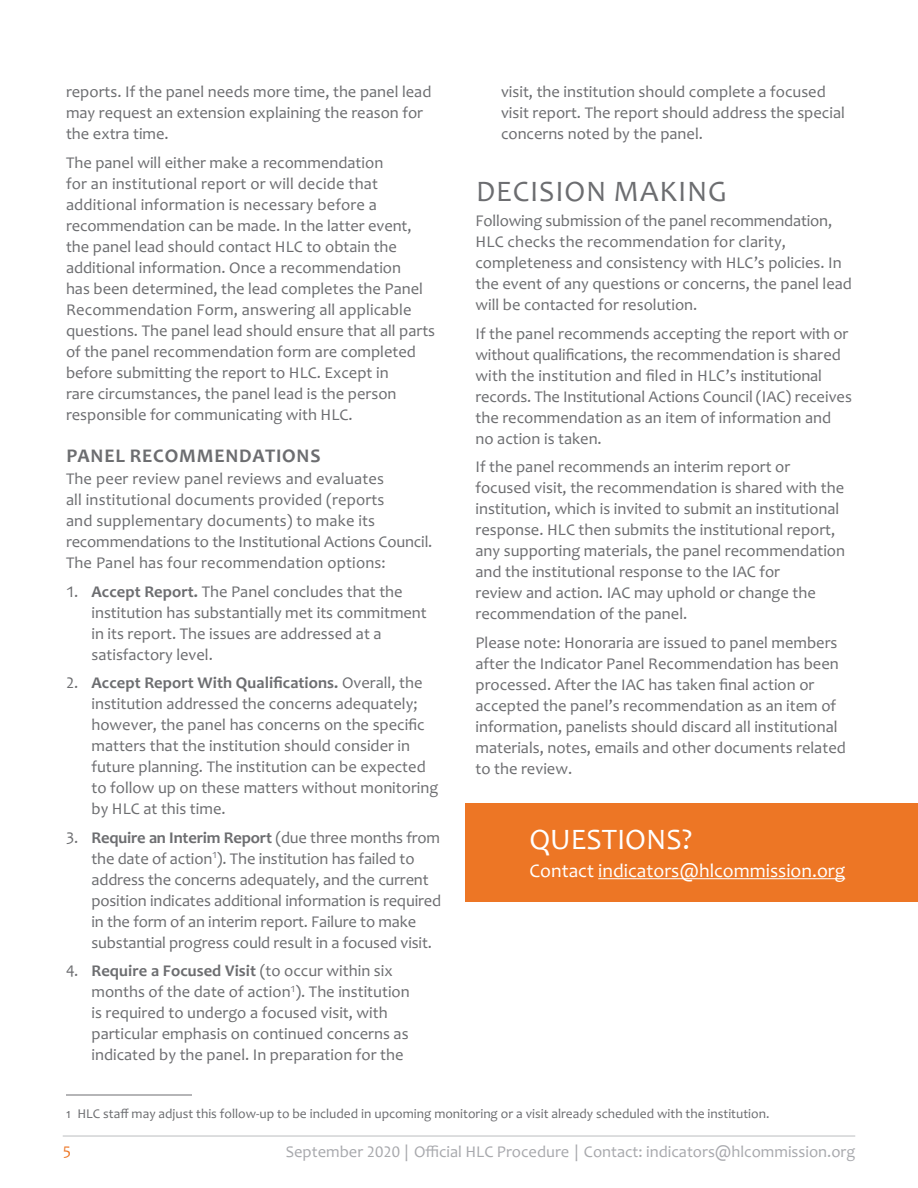
<style>
.page{position:relative;width:918px;height:1188px;background:#fff}
.page>*{position:absolute;margin:0;border:0;box-sizing:border-box;transform-origin:0 0}
.Header_2{font:30px "Candara";letter-spacing:.03em;color:#6c6d70}
.First_Paragraph{font:30px "Candara";color:#fff}
.Last_Paragraph{font:19.5px "Candara";color:#fff}
.Header_3{font:700 19.5px "Candara";letter-spacing:.04em;color:#6c6d70}
.t1{font:16.5px/21px "Candara";color:#6c6d70}
.t2{font:16.5px "Candara";color:#a8a9ad}
.t3{font:16.5px "Candara";color:#ed7625}
.Footnote{font:13.5px "Candara";color:#6c6d70}
.s1{font-weight:700}
</style>
<div class="page">
<hr style="left:66px;top:1095px;width:126px;height:1px;background:#6c6d70">
<div style="left:465px;top:803px;width:453px;height:74px;background:#ed7625"></div>
<div style="left:465px;top:839px;width:453px;height:63px;background:#ed7625"></div>
<hr style="left:598px;top:878px;width:247px;height:1px;background:#fff">
<hr style="left:63px;top:1136px;width:792px;height:1px;background:#bcbdc0">
<p class="t1" style="left:66px;top:81px;width:367px">reports. If the panel needs more time, the panel lead may request an extension explaining the reason for the extra time.</p>
<p class="t1" style="left:66px;top:152px;width:371px">The panel will either make a recommendation<br>for an institutional report or will decide that additional information is necessary before a recommendation can be made. In the latter event, the panel lead should contact HLC to obtain the additional information. Once a recommendation<br>has been determined, the lead completes the Panel Recommendation Form, answering all applicable questions. The panel lead should ensure that all parts of the panel recommendation form are completed before submitting the report to HLC. Except in<br>rare circumstances, the panel lead is the person responsible for communicating with HLC.</p>
<p class="Header_3" style="left:66px;top:443px;width:256px">PANEL RECOMMENDATIONS</p>
<p class="t1" style="left:66px;top:468px;width:368px">The peer review panel reviews and evaluates<br>all institutional documents provided (reports<br>and supplementary documents) to make its recommendations to the Institutional Actions Council.<br>The Panel has four recommendation options:</p>
<p class="t1" style="left:92px;top:581px;width:337px;text-indent:-26px">1. <span class="s1">Accept Report.</span> The Panel concludes that the institution has substantially met its commitment in its report. The issues are addressed at a satisfactory level.</p>
<p class="t1" style="left:92px;top:672px;width:348px;text-indent:-26px">2. <span class="s1">Accept Report With Qualifications.</span> Overall, the institution addressed the concerns adequately; however, the panel has concerns on the specific matters that the institution should consider in future planning. The institution can be expected to follow up on these matters without monitoring by HLC at this time.</p>
<p class="t1" style="left:92px;top:827px;width:351px;text-indent:-26px">3. <span class="s1">Require an Interim Report</span> (due three months from the date of action<sup>1</sup>). The institution has failed to address the concerns adequately, and the current position indicates additional information is required in the form of an interim report. Failure to make substantial progress could result in a focused visit.</p>
<p class="t1" style="left:92px;top:960px;width:320px;text-indent:-26px">4. <span class="s1">Require a Focused Visit</span> (to occur within six months of the date of action<sup>1</sup>). The institution is required to undergo a focused visit, with particular emphasis on continued concerns as indicated by the panel. In preparation for the</p>
<p class="t1" style="left:501px;top:81px;width:345px">visit, the institution should complete a focused visit report. The report should address the special concerns noted by the panel.</p>
<p class="Header_2" style="left:476px;top:172px;width:252px">DECISION MAKING</p>
<p class="t1" style="left:476px;top:210px;width:378px">Following submission of the panel recommendation, HLC checks the recommendation for clarity, completeness and consistency with HLC’s policies. In the event of any questions or concerns, the panel lead will be contacted for resolution.</p>
<p class="t1" style="left:476px;top:323px;width:378px">If the panel recommends accepting the report with or without qualifications, the recommendation is shared with the institution and filed in HLC’s institutional records. The Institutional Actions Council (IAC) receives the recommendation as an item of information and no action is taken.</p>
<p class="t1" style="left:476px;top:456px;width:371px">If the panel recommends an interim report or focused visit, the recommendation is shared with the institution, which is invited to submit an institutional response. HLC then submits the institutional report, any supporting materials, the panel recommendation and the institutional response to the IAC for<br>review and action. IAC may uphold or change the recommendation of the panel.</p>
<p class="t1" style="left:476px;top:632px;width:372px">Please note: Honoraria are issued to panel members after the Indicator Panel Recommendation has been processed. After the IAC has taken final action or accepted the panel’s recommendation as an item of information, panelists should discard all institutional materials, notes, emails and other documents related to the review.</p>
<p class="First_Paragraph" style="left:530px;top:820px;width:164px">QUESTIONS?</p>
<p class="Last_Paragraph" style="left:530px;top:859px;width:317px">Contact indicators@hlcommission.org</p>
<p class="Footnote" style="left:66px;top:1105px;width:705px">1 HLC staff may adjust this follow-up to be included in upcoming monitoring or a visit already scheduled with the institution.</p>
<p class="t3" style="left:63px;top:1141px;width:10px">5</p>
<p class="t2" style="left:286px;top:1141px;width:571px">September 2020 | Official HLC Procedure | Contact: indicators@hlcommission.org</p>
</div>
